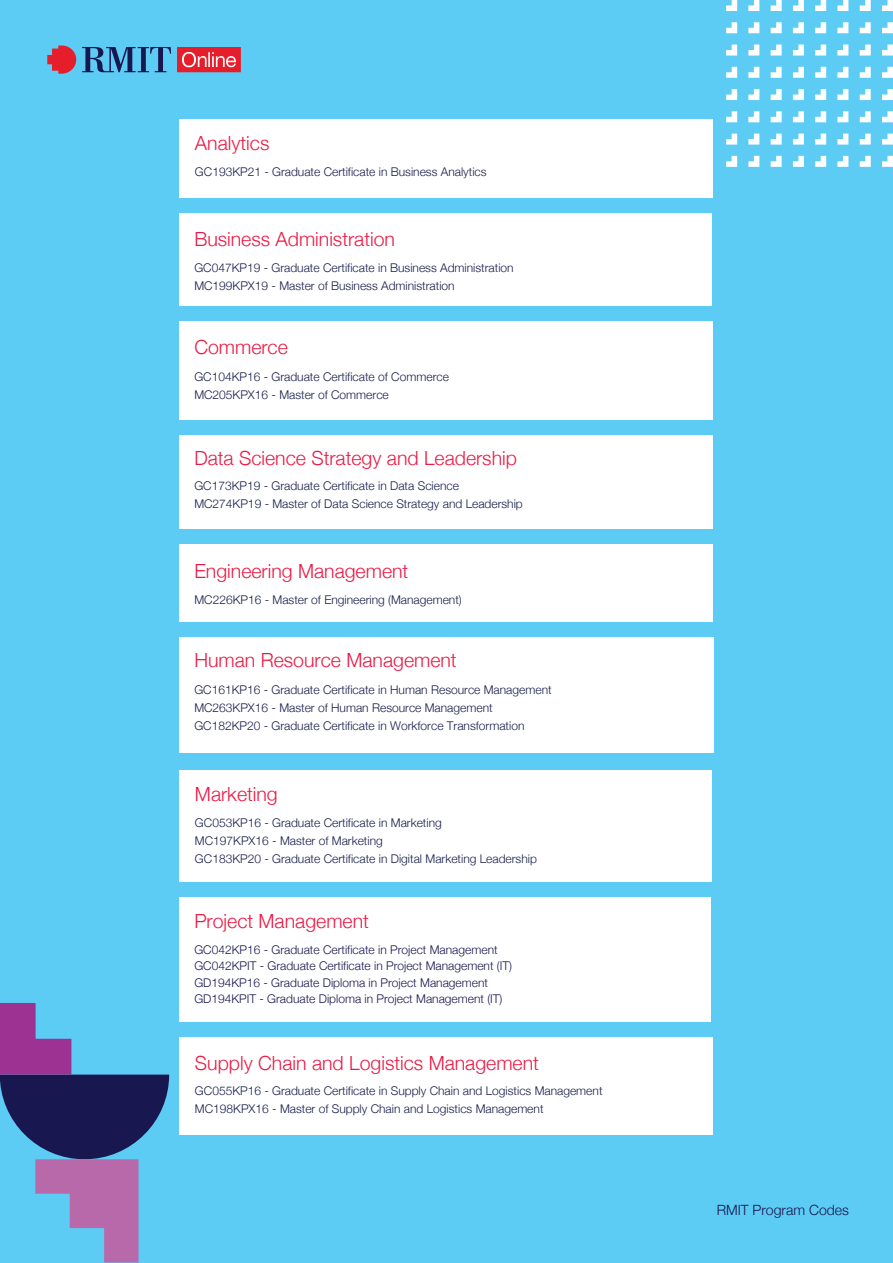
<style>
.page{position:relative;width:893px;height:1263px;background:#5dccf5}
.page>*{position:absolute;margin:0;border:0;box-sizing:border-box;transform-origin:0 0}
.t1{font:300 19.5px "Helvetica Neue";color:#ed1944}
.t2{font:300 14.1px "Helvetica Neue";color:#191750}
.t3{font:300 12px/18px "Helvetica Neue";color:#171e4b}
.t4{font:300 12px/16.5px "Helvetica Neue";color:#1a1750}
.s1{color:#1a1750}
</style>
<div class="page">
<svg style="left:0;top:1003px;width:169px;height:259px"></svg>
<svg style="left:726px;top:0;width:11px;height:11px"></svg>
<svg style="left:748px;top:0;width:11px;height:11px"></svg>
<svg style="left:771px;top:0;width:11px;height:11px"></svg>
<svg style="left:793px;top:0;width:11px;height:11px"></svg>
<svg style="left:815px;top:0;width:11px;height:11px"></svg>
<svg style="left:837px;top:0;width:11px;height:11px"></svg>
<svg style="left:860px;top:0;width:11px;height:11px"></svg>
<svg style="left:882px;top:0;width:11px;height:11px"></svg>
<svg style="left:726px;top:22px;width:11px;height:11px"></svg>
<svg style="left:748px;top:22px;width:11px;height:11px"></svg>
<svg style="left:771px;top:22px;width:11px;height:11px"></svg>
<svg style="left:793px;top:22px;width:11px;height:11px"></svg>
<svg style="left:815px;top:22px;width:11px;height:11px"></svg>
<svg style="left:837px;top:22px;width:11px;height:11px"></svg>
<svg style="left:860px;top:22px;width:11px;height:11px"></svg>
<svg style="left:882px;top:22px;width:11px;height:11px"></svg>
<svg style="left:726px;top:45px;width:11px;height:11px"></svg>
<svg style="left:748px;top:45px;width:11px;height:11px"></svg>
<svg style="left:771px;top:45px;width:11px;height:11px"></svg>
<svg style="left:793px;top:45px;width:11px;height:11px"></svg>
<svg style="left:815px;top:45px;width:11px;height:11px"></svg>
<svg style="left:837px;top:45px;width:11px;height:11px"></svg>
<svg style="left:860px;top:45px;width:11px;height:11px"></svg>
<svg style="left:882px;top:45px;width:11px;height:11px"></svg>
<svg style="left:726px;top:67px;width:11px;height:11px"></svg>
<svg style="left:748px;top:67px;width:11px;height:11px"></svg>
<svg style="left:771px;top:67px;width:11px;height:11px"></svg>
<svg style="left:793px;top:67px;width:11px;height:11px"></svg>
<svg style="left:815px;top:67px;width:11px;height:11px"></svg>
<svg style="left:837px;top:67px;width:11px;height:11px"></svg>
<svg style="left:860px;top:67px;width:11px;height:11px"></svg>
<svg style="left:882px;top:67px;width:11px;height:11px"></svg>
<svg style="left:726px;top:89px;width:11px;height:11px"></svg>
<svg style="left:748px;top:89px;width:11px;height:11px"></svg>
<svg style="left:771px;top:89px;width:11px;height:11px"></svg>
<svg style="left:793px;top:89px;width:11px;height:11px"></svg>
<svg style="left:815px;top:89px;width:11px;height:11px"></svg>
<svg style="left:837px;top:89px;width:11px;height:11px"></svg>
<svg style="left:860px;top:89px;width:11px;height:11px"></svg>
<svg style="left:882px;top:89px;width:11px;height:11px"></svg>
<svg style="left:726px;top:111px;width:11px;height:11px"></svg>
<svg style="left:748px;top:111px;width:11px;height:11px"></svg>
<svg style="left:771px;top:111px;width:11px;height:11px"></svg>
<svg style="left:793px;top:111px;width:11px;height:11px"></svg>
<svg style="left:815px;top:111px;width:11px;height:11px"></svg>
<svg style="left:837px;top:111px;width:11px;height:11px"></svg>
<svg style="left:860px;top:111px;width:11px;height:11px"></svg>
<svg style="left:882px;top:111px;width:11px;height:11px"></svg>
<svg style="left:726px;top:134px;width:11px;height:11px"></svg>
<svg style="left:748px;top:134px;width:11px;height:11px"></svg>
<svg style="left:771px;top:134px;width:11px;height:11px"></svg>
<svg style="left:793px;top:134px;width:11px;height:11px"></svg>
<svg style="left:815px;top:134px;width:11px;height:11px"></svg>
<svg style="left:837px;top:134px;width:11px;height:11px"></svg>
<svg style="left:860px;top:134px;width:11px;height:11px"></svg>
<svg style="left:882px;top:134px;width:11px;height:11px"></svg>
<svg style="left:726px;top:156px;width:11px;height:11px"></svg>
<svg style="left:748px;top:156px;width:11px;height:11px"></svg>
<svg style="left:771px;top:156px;width:11px;height:11px"></svg>
<svg style="left:793px;top:156px;width:11px;height:11px"></svg>
<svg style="left:815px;top:156px;width:11px;height:11px"></svg>
<svg style="left:837px;top:156px;width:11px;height:11px"></svg>
<svg style="left:860px;top:156px;width:11px;height:11px"></svg>
<svg style="left:882px;top:156px;width:11px;height:11px"></svg>
<svg style="left:177px;top:47px;width:64px;height:25px;background:#e9424d"></svg>
<svg style="left:82px;top:47px;width:89px;height:25px"></svg>
<svg style="left:47px;top:46px;width:29px;height:28px"></svg>
<div style="left:179px;top:897px;width:532px;height:124px;background:#fff"></div>
<div style="left:179px;top:214px;width:533px;height:92px;background:#fff"></div>
<div style="left:179px;top:769px;width:533px;height:112px;background:#fff"></div>
<div style="left:179px;top:1037px;width:534px;height:97px;background:#fff"></div>
<div style="left:179px;top:321px;width:534px;height:98px;background:#fff"></div>
<div style="left:179px;top:119px;width:534px;height:79px;background:#fff"></div>
<div style="left:179px;top:637px;width:535px;height:116px;background:#fff"></div>
<div style="left:179px;top:544px;width:534px;height:78px;background:#fff"></div>
<div style="left:179px;top:435px;width:534px;height:94px;background:#fff"></div>
<h1 class="t1" style="left:195px;top:127px;width:76px">Analytics</h1>
<p class="t3" style="left:195px;top:162px;width:293px">GC193KP21 - Graduate Certificate in Business Analytics</p>
<h1 class="t1" style="left:194px;top:224px;width:202px">Business Administration</h1>
<p class="t3" style="left:194px;top:257px;width:321px">GC047KP19 <span class="s1">-</span> Graduate Certificate in Business Administration<br>MC199KPX19 <span class="s1">-</span> Master of Business Administration</p>
<h1 class="t1" style="left:194px;top:331px;width:95px">Commerce</h1>
<p class="t3" style="left:194px;top:367px;width:256px">GC104KP16 <span class="s1">-</span> Graduate Certificate of Commerce<br>MC205KPX16 <span class="s1">-</span> Master of Commerce</p>
<h1 class="t1" style="left:194px;top:442px;width:324px">Data Science Strategy and Leadership</h1>
<p class="t3" style="left:194px;top:476px;width:330px">GC173KP19 <span class="s1">-</span> Graduate Certificate in Data Science<br>MC274KP19 <span class="s1">-</span> Master of Data Science Strategy and Leadership</p>
<h1 class="t1" style="left:194px;top:556px;width:215px">Engineering Management</h1>
<p class="t3" style="left:194px;top:589px;width:269px">MC226KP16 <span class="s1">-</span> Master of Engineering (Management)</p>
<h1 class="t1" style="left:194px;top:645px;width:264px">Human Resource Management</h1>
<p class="t3" style="left:194px;top:680px;width:359px">GC161KP16 <span class="s1">-</span> Graduate Certificate in Human Resource Management<br>MC263KPX16 <span class="s1">-</span> Master of Human Resource Management<br>GC182KP20 <span class="s1">-</span> Graduate Certificate in Workforce Transformation</p>
<h1 class="t1" style="left:195px;top:779px;width:84px">Marketing</h1>
<p class="t3" style="left:195px;top:812px;width:343px">GC053KP16 <span class="s1">-</span> Graduate Certificate in Marketing<br>MC197KPX16 <span class="s1">-</span> Master of Marketing<br>GC183KP20 <span class="s1">-</span> Graduate Certificate in Digital Marketing Leadership</p>
<h1 class="t1" style="left:194px;top:906px;width:176px">Project Management</h1>
<p class="t4" style="left:194px;top:940px;width:319px">GC042KP16 - Graduate Certificate in Project Management GC042KPIT - Graduate Certificate in Project Management (IT)<br>GD194KP16 - Graduate Diploma in Project Management GD194KPIT - Graduate Diploma in Project Management (IT)</p>
<h1 class="t1" style="left:195px;top:1047px;width:345px">Supply Chain and Logistics Management</h1>
<p class="t3" style="left:195px;top:1081px;width:409px">GC055KP16 <span class="s1">-</span> Graduate Certificate in Supply Chain and Logistics Management<br>MC198KPX16 <span class="s1">-</span> Master of Supply Chain and Logistics Management</p>
<p class="t2" style="left:717px;top:1198px;width:134px">RMIT Program Codes</p>
</div>
